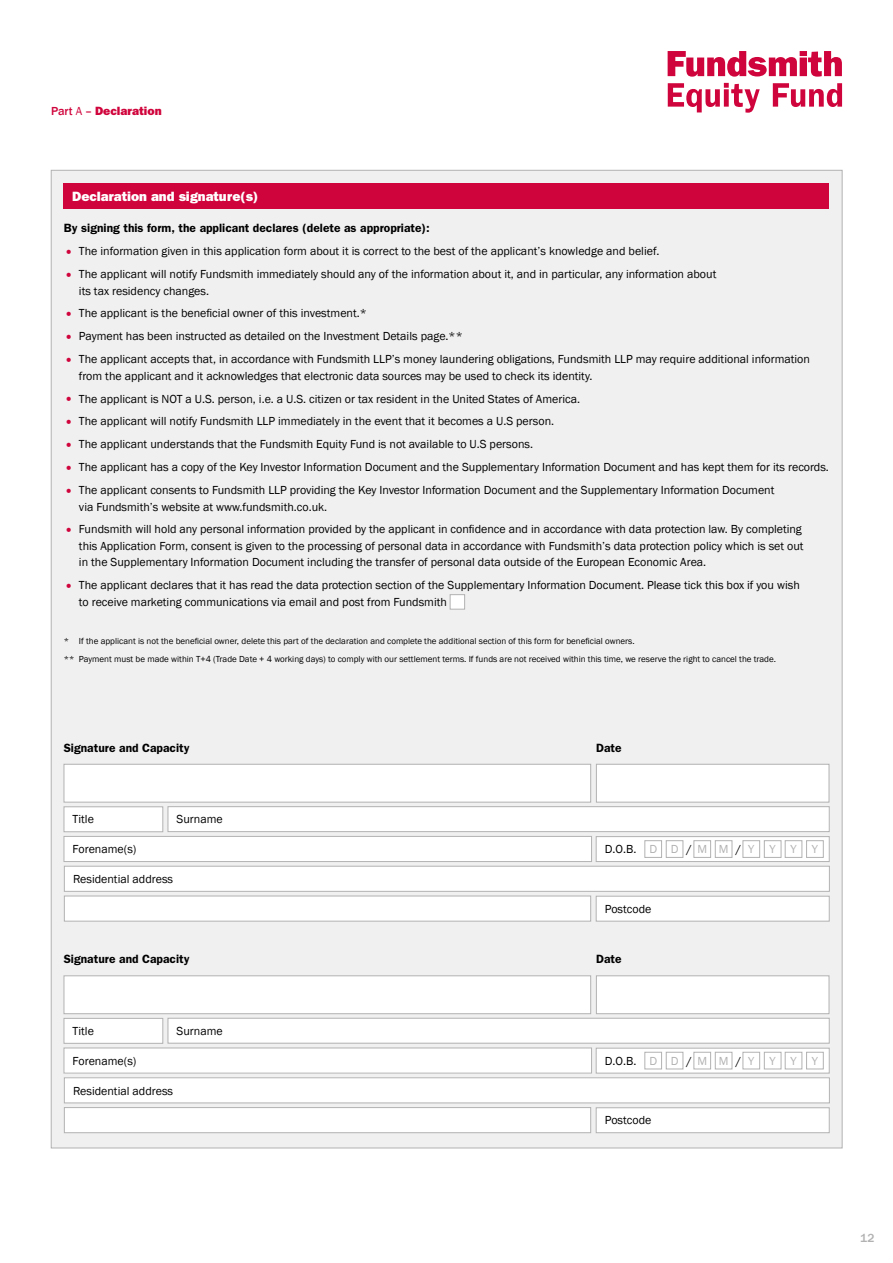
<style>
.page{position:relative;width:893px;height:1263px;background:#fff}
.page>*{position:absolute;margin:0;border:0;box-sizing:border-box;transform-origin:0 0}
.t1{font:800 13.5px "Franklin Gothic";color:#fff}
.t2{font:12px/16.5px "Franklin Gothic";color:#000}
.t3{font:600 12px "Franklin Gothic";color:#000}
.t4{font:800 12px "Franklin Gothic";color:#d0043c}
.t5{font:12px "Franklin Gothic";color:#b3b2b2}
.t6{font:500 12px "Franklin Gothic";color:#b3b2b2}
.t7{font:9px/18px "Franklin Gothic";color:#000}
.s1{font-weight:500}
.s2{font-weight:400}
.s3{font-size:15px;color:#d0043c}
</style>
<div class="page">
<svg style="left:668px;top:51px;width:174px;height:26px"></svg>
<svg style="left:668px;top:83px;width:92px;height:30px"></svg>
<svg style="left:773px;top:83px;width:69px;height:24px"></svg>
<div style="left:51px;top:170px;width:791px;height:978px;background:#f0f0f0;border:1px solid #b3b2b2"></div>
<div style="left:64px;top:183px;width:765px;height:25px;background:#d0043c"></div>
<div style="left:450px;top:594px;width:15px;height:15px;background:#fff;border:1px solid #b3b2b2"></div>
<div style="left:64px;top:866px;width:765px;height:25px;background:#fff"></div>
<div style="left:64px;top:866px;width:766px;height:25px;border:1px solid #b3b2b2"></div>
<div style="left:64px;top:1078px;width:765px;height:25px;background:#fff"></div>
<div style="left:64px;top:1077px;width:766px;height:26px;border:1px solid #b3b2b2"></div>
<div style="left:64px;top:896px;width:527px;height:25px;background:#fff;border:1px solid #b3b2b2"></div>
<div style="left:64px;top:1107px;width:527px;height:26px;background:#fff;border:1px solid #b3b2b2"></div>
<div style="left:64px;top:764px;width:527px;height:38px;background:#fff;border:1px solid #b3b2b2"></div>
<div style="left:64px;top:976px;width:527px;height:38px;background:#fff;border:1px solid #b3b2b2"></div>
<div style="left:596px;top:764px;width:233px;height:38px;background:#fff;border:1px solid #b3b2b2"></div>
<div style="left:596px;top:976px;width:233px;height:38px;background:#fff;border:1px solid #b3b2b2"></div>
<div style="left:64px;top:807px;width:99px;height:25px;background:#fff"></div>
<div style="left:64px;top:807px;width:99px;height:25px;border:1px solid #b3b2b2"></div>
<div style="left:64px;top:1018px;width:99px;height:25px;background:#fff"></div>
<div style="left:64px;top:1018px;width:99px;height:25px;border:1px solid #b3b2b2"></div>
<div style="left:168px;top:807px;width:661px;height:25px;background:#fff"></div>
<div style="left:168px;top:806px;width:661px;height:26px;border:1px solid #b3b2b2"></div>
<div style="left:168px;top:1018px;width:661px;height:25px;background:#fff"></div>
<div style="left:168px;top:1018px;width:661px;height:25px;border:1px solid #b3b2b2"></div>
<div style="left:64px;top:836px;width:527px;height:25px;background:#fff"></div>
<div style="left:64px;top:836px;width:528px;height:26px;border:1px solid #b3b2b2"></div>
<div style="left:64px;top:1048px;width:527px;height:25px;background:#fff"></div>
<div style="left:64px;top:1048px;width:528px;height:25px;border:1px solid #b3b2b2"></div>
<div style="left:596px;top:836px;width:233px;height:25px;background:#fff"></div>
<div style="left:596px;top:836px;width:233px;height:26px;border:1px solid #b3b2b2"></div>
<svg style="left:598px;top:1050px;width:229px;height:21px;fill:#fff"></svg>
<div style="left:596px;top:1048px;width:233px;height:25px;border:1px solid #b3b2b2"></div>
<div style="left:596px;top:896px;width:233px;height:25px;background:#fff"></div>
<div style="left:596px;top:896px;width:233px;height:25px;border:1px solid #b3b2b2"></div>
<div style="left:596px;top:1108px;width:233px;height:25px;background:#fff"></div>
<div style="left:596px;top:1107px;width:233px;height:26px;border:1px solid #b3b2b2"></div>
<div style="left:743px;top:840px;width:17px;height:17px;border:1px solid #b3b2b2"></div>
<div style="left:764px;top:840px;width:17px;height:17px;border:1px solid #b3b2b2"></div>
<div style="left:694px;top:840px;width:17px;height:17px;border:1px solid #b3b2b2"></div>
<div style="left:715px;top:840px;width:17px;height:17px;border:1px solid #b3b2b2"></div>
<div style="left:645px;top:840px;width:17px;height:17px;border:1px solid #b3b2b2"></div>
<div style="left:666px;top:840px;width:17px;height:17px;border:1px solid #b3b2b2"></div>
<div style="left:785px;top:840px;width:17px;height:17px;border:1px solid #b3b2b2"></div>
<div style="left:806px;top:840px;width:17px;height:17px;border:1px solid #b3b2b2"></div>
<div style="left:743px;top:1052px;width:17px;height:17px;background:#fff"></div>
<div style="left:743px;top:1052px;width:17px;height:17px;border:1px solid #b3b2b2"></div>
<div style="left:764px;top:1052px;width:17px;height:17px;background:#fff"></div>
<div style="left:764px;top:1052px;width:17px;height:17px;border:1px solid #b3b2b2"></div>
<div style="left:694px;top:1052px;width:17px;height:17px;background:#fff"></div>
<div style="left:694px;top:1052px;width:17px;height:17px;border:1px solid #b3b2b2"></div>
<div style="left:715px;top:1052px;width:17px;height:17px;background:#fff"></div>
<div style="left:715px;top:1052px;width:17px;height:17px;border:1px solid #b3b2b2"></div>
<div style="left:645px;top:1052px;width:17px;height:17px;background:#fff"></div>
<div style="left:645px;top:1052px;width:17px;height:17px;border:1px solid #b3b2b2"></div>
<div style="left:666px;top:1052px;width:17px;height:17px;background:#fff"></div>
<div style="left:666px;top:1052px;width:17px;height:17px;border:1px solid #b3b2b2"></div>
<div style="left:785px;top:1052px;width:17px;height:17px;background:#fff"></div>
<div style="left:785px;top:1052px;width:17px;height:17px;border:1px solid #b3b2b2"></div>
<div style="left:806px;top:1052px;width:17px;height:17px;background:#fff"></div>
<div style="left:806px;top:1052px;width:17px;height:17px;border:1px solid #b3b2b2"></div>
<p class="t4" style="left:51px;top:104px;width:112px"><span class="s1">Part</span> <span class="s2">A</span> <span class="s1">–</span> Declaration</p>
<p class="t1" style="left:72px;top:188px;width:187px">Declaration and signature(s)</p>
<p class="t3" style="left:64px;top:221px;width:367px">By signing this form, the applicant declares (delete as appropriate):</p>
<p class="t2" style="left:64px;top:243px;width:597px"><span class="s3">•</span> The information given in this application form about it is correct to the best of the applicant’s knowledge and belief.</p>
<p class="t2" style="left:79px;top:266px;width:639px;text-indent:-15px"><span class="s3">•</span> The applicant will notify Fundsmith immediately should any of the information about it, and in particular, any information about its tax residency changes.</p>
<p class="t2" style="left:64px;top:305px;width:304px"><span class="s3">•</span> The applicant is the beneficial owner of this investment.*</p>
<p class="t2" style="left:64px;top:328px;width:400px"><span class="s3">•</span> Payment has been instructed as detailed on the Investment Details page.**</p>
<p class="t2" style="left:79px;top:351px;width:732px;text-indent:-15px"><span class="s3">•</span> The applicant accepts that, in accordance with Fundsmith LLP’s money laundering obligations, Fundsmith LLP may require additional information from the applicant and it acknowledges that electronic data sources may be used to check its identity.</p>
<p class="t2" style="left:64px;top:391px;width:518px"><span class="s3">•</span> The applicant is NOT a U.S. person, i.e. a U.S. citizen or tax resident in the United States of America.</p>
<p class="t2" style="left:64px;top:413px;width:492px"><span class="s3">•</span> The applicant will notify Fundsmith LLP immediately in the event that it becomes a U.S person.</p>
<p class="t2" style="left:64px;top:436px;width:471px"><span class="s3">•</span> The applicant understands that the Fundsmith Equity Fund is not available to U.S persons.</p>
<p class="t2" style="left:64px;top:459px;width:766px"><span class="s3">•</span> The applicant has a copy of the Key Investor Information Document and the Supplementary Information Document and has kept them for its records.</p>
<p class="t2" style="left:79px;top:482px;width:697px;text-indent:-15px"><span class="s3">•</span> The applicant consents to Fundsmith LLP providing the Key Investor Information Document and the Supplementary Information Document via Fundsmith’s website at www.fundsmith.co.uk.</p>
<p class="t2" style="left:79px;top:521px;width:726px;text-indent:-15px"><span class="s3">•</span> Fundsmith will hold any personal information provided by the applicant in confidence and in accordance with data protection law. By completing this Application Form, consent is given to the processing of personal data in accordance with Fundsmith’s data protection policy which is set out in the Supplementary Information Document including the transfer of personal data outside of the European Economic Area.</p>
<p class="t2" style="left:79px;top:577px;width:722px;text-indent:-15px"><span class="s3">•</span> The applicant declares that it has read the data protection section of the Supplementary Information Document. Please tick this box if you wish to receive marketing communications via email and post from Fundsmith</p>
<p class="t7" style="left:64px;top:632px;width:714px">* If the applicant is not the beneficial owner, delete this part of the declaration and complete the additional section of this form for beneficial owners.<br>** Payment must be made within T+4 (Trade Date + 4 working days) to comply with our settlement terms. If funds are not received within this time, we reserve the right to cancel the trade.</p>
<p class="t3" style="left:64px;top:740px;width:127px">Signature and Capacity</p>
<p class="t2" style="left:73px;top:811px;width:23px">Title</p>
<p class="t2" style="left:73px;top:841px;width:65px">Forename(s)</p>
<p class="t2" style="left:177px;top:811px;width:48px">Surname</p>
<p class="t2" style="left:73px;top:871px;width:102px">Residential address</p>
<p class="t3" style="left:64px;top:952px;width:127px">Signature and Capacity</p>
<p class="t2" style="left:73px;top:1023px;width:23px">Title</p>
<p class="t2" style="left:73px;top:1053px;width:65px">Forename(s)</p>
<p class="t2" style="left:177px;top:1023px;width:48px">Surname</p>
<p class="t2" style="left:73px;top:1082px;width:102px">Residential address</p>
<p class="t3" style="left:596px;top:740px;width:27px">Date</p>
<p class="t2" style="left:605px;top:841px;width:33px">D.O.B.</p>
<p class="t2" style="left:686px;top:841px;width:7px">/</p>
<p class="t2" style="left:736px;top:841px;width:7px">/</p>
<p class="t5" style="left:649px;top:842px;width:31px">D D</p>
<p class="t5" style="left:697px;top:842px;width:33px">M M</p>
<p class="t5" style="left:748px;top:842px;width:8px">Y</p>
<p class="t5" style="left:770px;top:842px;width:28px">Y Y</p>
<p class="t5" style="left:812px;top:842px;width:8px">Y</p>
<p class="t2" style="left:605px;top:901px;width:48px">Postcode</p>
<p class="t3" style="left:596px;top:952px;width:27px">Date</p>
<p class="t2" style="left:605px;top:1053px;width:33px">D.O.B.</p>
<p class="t2" style="left:686px;top:1053px;width:7px">/</p>
<p class="t2" style="left:736px;top:1053px;width:7px">/</p>
<p class="t5" style="left:649px;top:1053px;width:31px">D D</p>
<p class="t5" style="left:697px;top:1053px;width:33px">M M</p>
<p class="t5" style="left:748px;top:1053px;width:8px">Y</p>
<p class="t5" style="left:770px;top:1053px;width:28px">Y Y</p>
<p class="t5" style="left:812px;top:1053px;width:8px">Y</p>
<p class="t2" style="left:605px;top:1112px;width:48px">Postcode</p>
<p class="t6" style="left:860px;top:1230px;width:16px">12</p>
</div>
